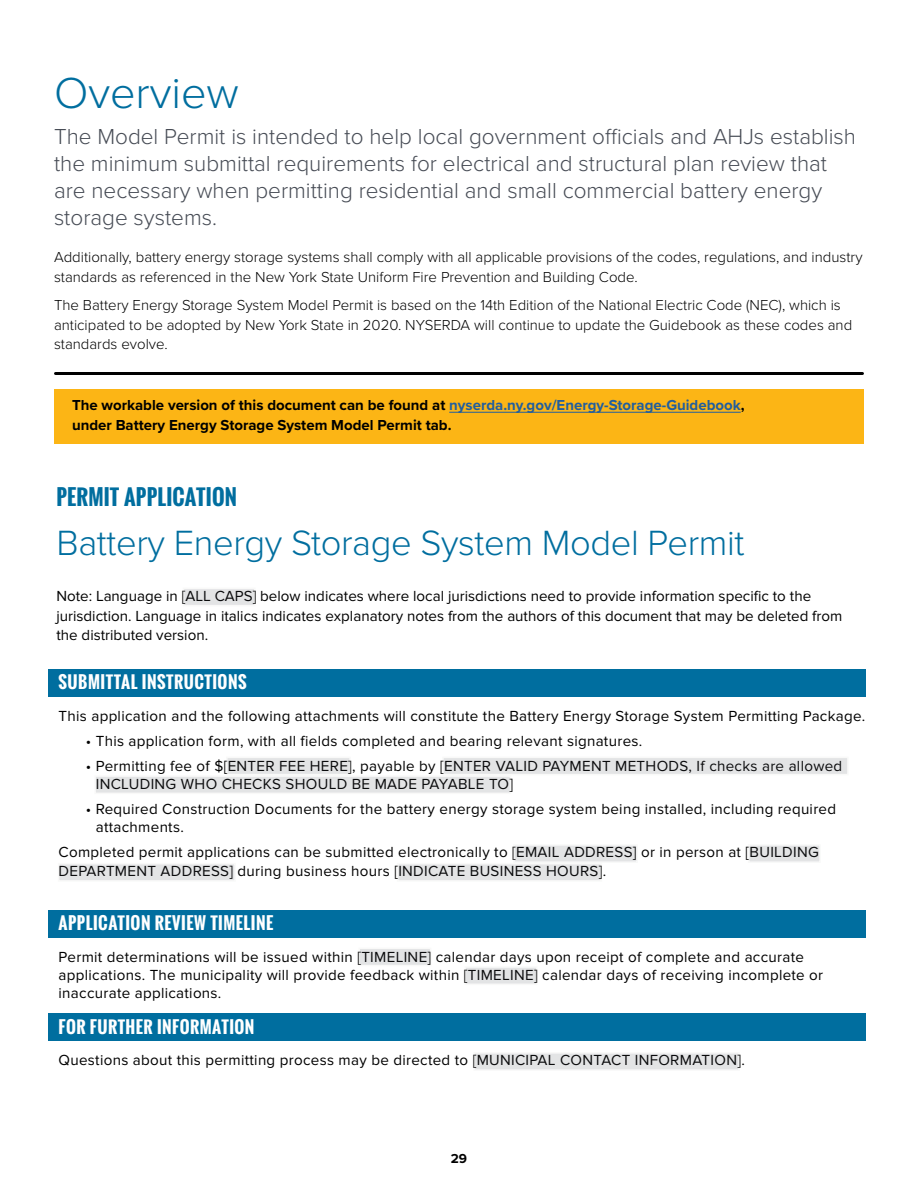
<style>
.page{position:relative;width:918px;height:1188px;background:#fff}
.page>*{position:absolute;margin:0;border:0;box-sizing:border-box;transform-origin:0 0}
.H1_new{font:300 45px "Proxima Nova";color:#006e9f}
.t1{font:300 36.3px "Proxima Nova";letter-spacing:-.01em;color:#006e9f}
.Intro_Callout{font:300 22.5px/27px "Proxima Nova";color:#474c55}
.t2{font:700 21.15px "Oswald";letter-spacing:.01em;color:#006e9f}
.t3{font:700 16.65px "Oswald";letter-spacing:.03em;color:#fff}
.t4{font:15.15px/18.1px "Proxima Nova";letter-spacing:.02em;color:#000}
.t5{font:15.15px/19.6px "Proxima Nova";color:#000}
.Body_Text{font:300 15px/19.5px "Proxima Nova";color:#000}
.CallOut_for_Web_Dire{font:700 15px/19.5px "Proxima Nova";color:#000}
.t6{font:700 13.5px "Proxima Nova";color:#000}
.s1{color:#215e9e}
</style>
<div class="page">
<hr style="left:56px;top:372px;width:806px;height:3px;background:#000">
<div style="left:54px;top:389px;width:810px;height:54px;background:#fcb515"></div>
<hr style="left:449px;top:412px;width:292px;height:1px;background:#215e9e">
<div style="left:48px;top:669px;width:817px;height:28px;background:#006e9f"></div>
<div style="left:48px;top:911px;width:817px;height:27px;background:#006e9f"></div>
<div style="left:48px;top:1013px;width:817px;height:27px;background:#006e9f"></div>
<div style="left:226px;top:757px;width:125px;height:18px;background:#e3e4e5;border:2px solid #d7d8d6"></div>
<div style="left:183px;top:588px;width:73px;height:18px;background:#e3e4e5;border:2px solid #d7d8d6"></div>
<div style="left:442px;top:757px;width:407px;height:18px;background:#e3e4e5;border:2px solid #d7d8d6"></div>
<div style="left:94px;top:775px;width:417px;height:19px;background:#e3e4e5;border:2px solid #d7d8d6"></div>
<div style="left:513px;top:844px;width:125px;height:19px;background:#e3e4e5;border:2px solid #d7d8d6"></div>
<div style="left:397px;top:863px;width:205px;height:19px;background:#e3e4e5;border:2px solid #d7d8d6"></div>
<div style="left:748px;top:844px;width:73px;height:19px;background:#e3e4e5;border:2px solid #d7d8d6"></div>
<div style="left:58px;top:863px;width:178px;height:19px;background:#e3e4e5;border:2px solid #d7d8d6"></div>
<div style="left:473px;top:1052px;width:267px;height:19px;background:#e3e4e5;border:2px solid #d7d8d6"></div>
<div style="left:358px;top:948px;width:73px;height:18px;background:#e3e4e5;border:2px solid #d7d8d6"></div>
<div style="left:465px;top:966px;width:72px;height:19px;background:#e3e4e5;border:2px solid #d7d8d6"></div>
<p class="H1_new" style="left:54px;top:59px;width:186px">Overview</p>
<p class="Intro_Callout" style="left:54px;top:121px;width:804px">The Model Permit is intended to help local government officials and AHJs establish the minimum submittal requirements for electrical and structural plan review that are necessary when permitting residential and small commercial battery energy storage systems.</p>
<p class="Body_Text" style="left:54px;top:246px;width:810px">Additionally, battery energy storage systems shall comply with all applicable provisions of the codes, regulations, and industry standards as referenced in the New York State Uniform Fire Prevention and Building Code.</p>
<p class="Body_Text" style="left:54px;top:294px;width:800px">The Battery Energy Storage System Model Permit is based on the 14th Edition of the National Electric Code (NEC), which is anticipated to be adopted by New York State in 2020. NYSERDA will continue to update the Guidebook as these codes and standards evolve.</p>
<p class="CallOut_for_Web_Dire" style="left:72px;top:395px;width:674px">The workable version of this document can be found at <span class="s1">nyserda.ny.gov/Energy-Storage-Guidebook</span>, under Battery Energy Storage System Model Permit tab.</p>
<p class="t2" style="left:56px;top:481px;width:182px">PERMIT APPLICATION</p>
<p class="t1" style="left:56px;top:522px;width:690px">Battery Energy Storage System Model Permit</p>
<p class="t5" style="left:56px;top:586px;width:788px">Note: Language in [ALL CAPS] below indicates where local jurisdictions need to provide information specific to the jurisdiction. Language in italics indicates explanatory notes from the authors of this document that may be deleted from the distributed version.</p>
<p class="t3" style="left:59px;top:670px;width:190px">SUBMITTAL INSTRUCTIONS</p>
<p class="t4" style="left:59px;top:707px;width:808px">This application and the following attachments will constitute the Battery Energy Storage System Permitting Package.</p>
<p class="t4" style="left:86px;top:732px;width:558px">• This application form, with all fields completed and bearing relevant signatures.</p>
<p class="t4" style="left:96px;top:757px;width:748px;text-indent:-10px">• Permitting fee of $[ENTER FEE HERE], payable by [ENTER VALID PAYMENT METHODS, If checks are allowed<br>INCLUDING WHO CHECKS SHOULD BE MADE PAYABLE TO]</p>
<p class="t4" style="left:96px;top:800px;width:742px;text-indent:-10px">• Required Construction Documents for the battery energy storage system being installed, including required attachments.</p>
<p class="t4" style="left:59px;top:844px;width:762px">Completed permit applications can be submitted electronically to [EMAIL ADDRESS] or in person at [BUILDING<br>DEPARTMENT ADDRESS] during business hours [INDICATE BUSINESS HOURS].</p>
<p class="t3" style="left:59px;top:910px;width:216px">APPLICATION REVIEW TIMELINE</p>
<p class="t4" style="left:59px;top:948px;width:766px">Permit determinations will be issued within [TIMELINE] calendar days upon receipt of complete and accurate applications. The municipality will provide feedback within [TIMELINE] calendar days of receiving incomplete or inaccurate applications.</p>
<p class="t3" style="left:59px;top:1014px;width:197px">FOR FURTHER INFORMATION</p>
<p class="t4" style="left:59px;top:1052px;width:688px">Questions about this permitting process may be directed to [MUNICIPAL CONTACT INFORMATION].</p>
<p class="t6" style="left:451px;top:1148px;width:18px">29</p>
</div>
